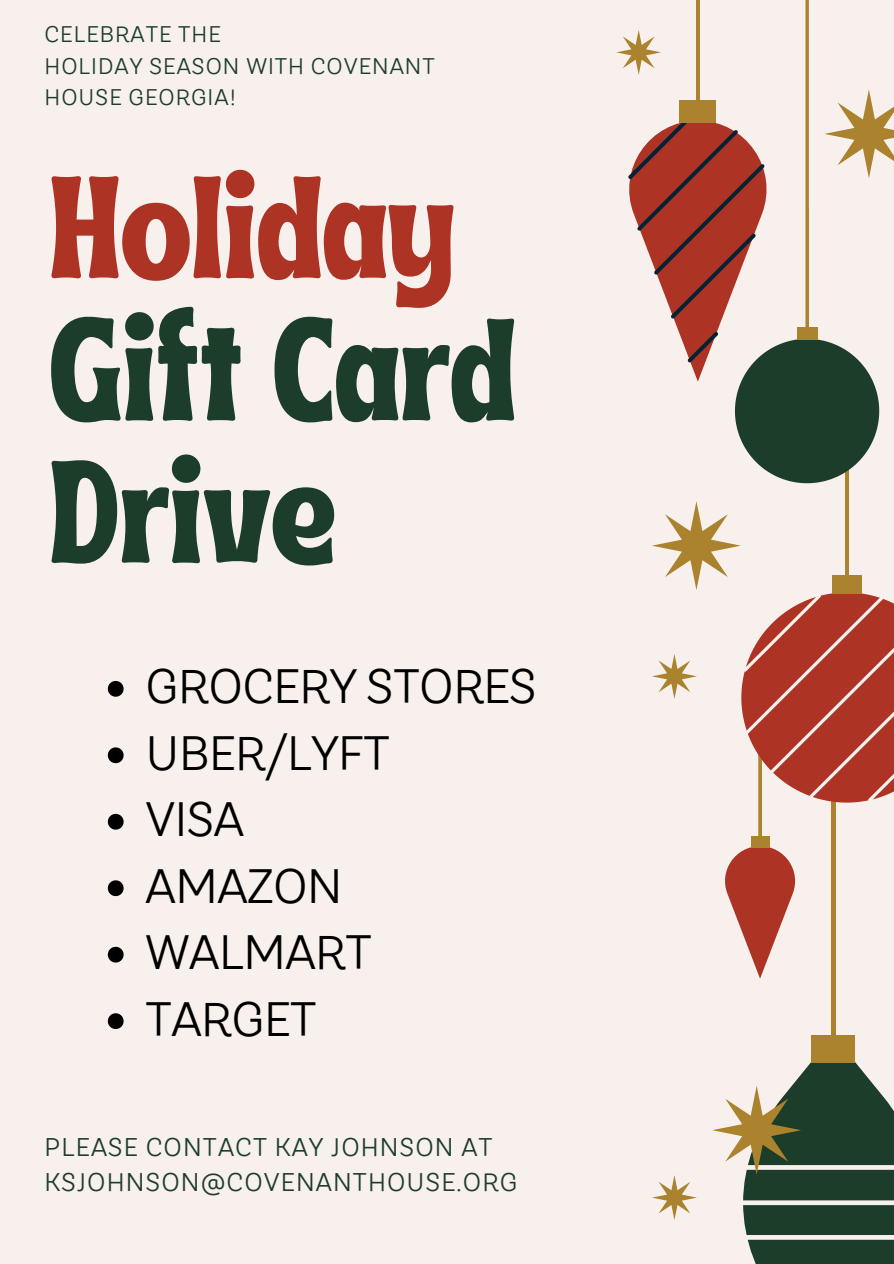
<style>
.page{position:relative;width:894px;height:1264px;background:#fff}
.page>*{position:absolute;margin:0;border:0;box-sizing:border-box;transform-origin:0 0}
.t1{font:144.6px/142.4px "Ayr Tropika Island Int";color:#1c3d2a}
.t2{font:48px "TT Hazelnuts";letter-spacing:-.01em;color:#000}
.t3{font:25.5px/35px "TT Hazelnuts";letter-spacing:.045em;color:#1c3d2a}
.t4{font:22.5px/31.5px "TT Hazelnuts";letter-spacing:.045em;color:#1c3d2a}
.s1{color:#ad3324}
</style>
<div class="page">
<div style="left:0;top:0;width:893px;height:1263px;background:#f8f0ec"></div>
<div style="left:830px;top:779px;width:5px;height:272px;background:#ab822d"></div>
<svg style="left:725px;top:846px;width:71px;height:132px"></svg>
<div style="left:750px;top:835px;width:19px;height:12px;background:#ab822d"></div>
<hr style="left:758px;top:700px;width:3px;height:142px;background:#ab822d">
<svg style="left:845px;top:483px;width:3px;height:18px"></svg>
<svg style="left:696px;top:0;width:3px;height:89px"></svg>
<svg style="left:628px;top:89px;width:265px;height:394px"></svg>
<svg style="left:712px;top:1035px;width:181px;height:228px"></svg>
<svg style="left:652px;top:501px;width:241px;height:301px"></svg>
<svg style="left:616px;top:30px;width:45px;height:45px"></svg>
<svg style="left:652px;top:1175px;width:44px;height:45px"></svg>
<hr style="left:805px;top:0;width:3px;height:331px;background:#ab822d">
<svg style="left:108px;top:681px;width:16px;height:15px"></svg>
<svg style="left:108px;top:747px;width:16px;height:16px"></svg>
<svg style="left:108px;top:813px;width:16px;height:16px"></svg>
<svg style="left:108px;top:880px;width:16px;height:16px"></svg>
<svg style="left:108px;top:946px;width:16px;height:16px"></svg>
<svg style="left:108px;top:1013px;width:16px;height:16px"></svg>
<p class="t4" style="left:45px;top:18px;width:178px">CELEBRATE THE</p>
<p class="t4" style="left:45px;top:50px;width:391px">HOLIDAY SEASON WITH COVENANT<br>HOUSE GEORGIA!</p>
<p class="t1" style="left:49px;top:142px;width:468px"><span class="s1">Holiday<br></span>Gift Card</p>
<p class="t1" style="left:49px;top:426px;width:289px">Drive</p>
<p class="t2" style="left:145px;top:657px;width:393px">GROCERY STORES</p>
<p class="t2" style="left:145px;top:723px;width:245px">UBER/LYFT</p>
<p class="t2" style="left:145px;top:789px;width:100px">VISA</p>
<p class="t2" style="left:145px;top:856px;width:198px">AMAZON</p>
<p class="t2" style="left:145px;top:922px;width:227px">WALMART</p>
<p class="t2" style="left:145px;top:989px;width:172px">TARGET</p>
<p class="t3" style="left:45px;top:1129px;width:474px">PLEASE CONTACT KAY JOHNSON AT<br>KSJOHNSON@COVENANTHOUSE.ORG</p>
</div>
